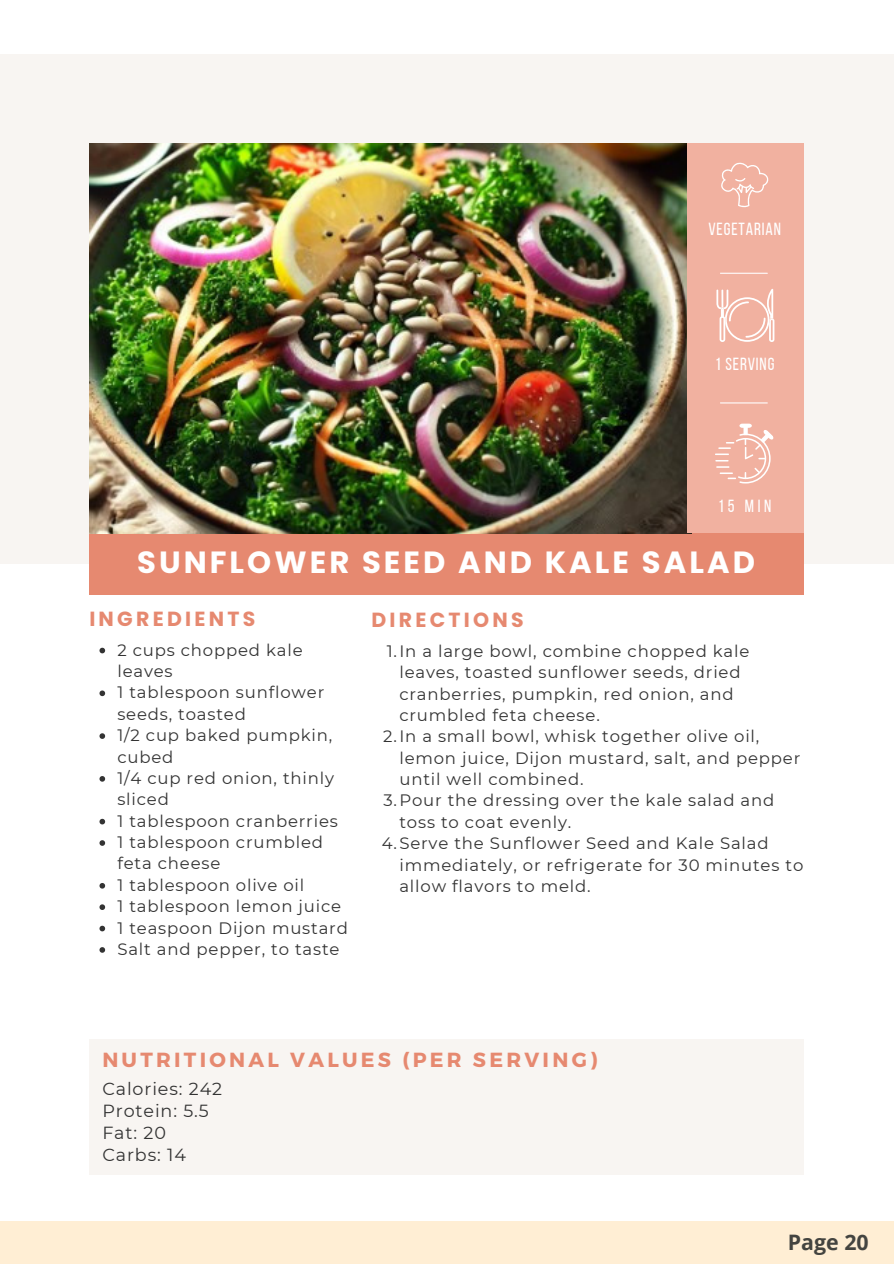
<style>
.page{position:relative;width:894px;height:1264px;background:#fff}
.page>*{position:absolute;margin:0;border:0;box-sizing:border-box;transform-origin:0 0}
.t1{font:700 30.6px "Poppins";letter-spacing:.1em;color:#fff}
.t2{font:700 21.3px "Open Sans";color:#444440}
.t3{font:700 20.4px "Montserrat";letter-spacing:.16em;color:#e68970}
.t4{font:700 20.4px "Poppins";letter-spacing:.16em;color:#e68970}
.t5{font:17.55px "Montserrat";letter-spacing:.05em;color:#333}
.t6{font:17.55px "Bebas Neue";letter-spacing:.05em;color:#fff}
.t7{font:16.5px/21.3px "Montserrat";letter-spacing:.05em;color:#333}
</style>
<div class="page">
<div style="left:0;top:54px;width:893px;height:509px;background:#f8f5f2"></div>
<div style="left:89px;top:529px;width:715px;height:66px;background:#e68970"></div>
<img style="left:89px;top:143px;width:602px;height:390px">
<div style="left:687px;top:143px;width:116px;height:389px;background:#f1b1a0"></div>
<hr style="left:720px;top:273px;width:47px;height:1px;background:#fff">
<hr style="left:720px;top:402px;width:47px;height:1px;background:#fff">
<svg style="left:715px;top:423px;width:58px;height:60px"></svg>
<svg style="left:716px;top:289px;width:58px;height:53px"></svg>
<svg style="left:721px;top:163px;width:47px;height:44px"></svg>
<div style="left:89px;top:1039px;width:715px;height:135px;background:#f8f5f2"></div>
<svg style="left:99px;top:647px;width:6px;height:6px"></svg>
<svg style="left:99px;top:690px;width:6px;height:6px"></svg>
<svg style="left:99px;top:733px;width:6px;height:6px"></svg>
<svg style="left:99px;top:776px;width:6px;height:5px"></svg>
<svg style="left:99px;top:818px;width:6px;height:6px"></svg>
<svg style="left:99px;top:840px;width:6px;height:5px"></svg>
<svg style="left:99px;top:883px;width:6px;height:5px"></svg>
<svg style="left:99px;top:904px;width:6px;height:6px"></svg>
<svg style="left:99px;top:925px;width:6px;height:6px"></svg>
<svg style="left:99px;top:947px;width:6px;height:5px"></svg>
<div style="left:0;top:1220px;width:893px;height:43px;background:#ffeed4"></div>
<h4 class="t6" style="left:708px;top:222px;width:74px">VEGETARIAN</h4>
<p class="t6" style="left:714px;top:357px;width:61px">1 SERVING</p>
<h4 class="t6" style="left:717px;top:498px;width:55px">15 MIN</h4>
<p class="t1" style="left:137px;top:541px;width:619px">SUNFLOWER SEED AND KALE SALAD</p>
<p class="t4" style="left:89px;top:604px;width:167px">INGREDIENTS</p>
<p class="t7" style="left:117px;top:639px;width:187px">2 cups chopped kale leaves</p>
<p class="t7" style="left:117px;top:681px;width:208px">1 tablespoon sunflower seeds, toasted</p>
<p class="t7" style="left:117px;top:724px;width:216px">1/2 cup baked pumpkin, cubed</p>
<p class="t7" style="left:117px;top:767px;width:218px">1/4 cup red onion, thinly sliced</p>
<p class="t7" style="left:117px;top:810px;width:222px">1 tablespoon cranberries</p>
<p class="t7" style="left:117px;top:831px;width:207px">1 tablespoon crumbled feta cheese</p>
<p class="t7" style="left:117px;top:874px;width:188px">1 tablespoon olive oil</p>
<p class="t7" style="left:117px;top:895px;width:225px">1 tablespoon lemon juice</p>
<p class="t7" style="left:117px;top:917px;width:232px">1 teaspoon Dijon mustard</p>
<h2 class="t7" style="left:117px;top:938px;width:223px">Salt and pepper, to taste</h2>
<p class="t4" style="left:371px;top:605px;width:154px">DIRECTIONS</p>
<h4 class="t7" style="left:399px;top:640px;width:351px;text-indent:-13px">1.In a large bowl, combine chopped kale leaves, toasted sunflower seeds, dried cranberries, pumpkin, red onion, and crumbled feta cheese.</h4>
<h1 class="t7" style="left:399px;top:725px;width:402px;text-indent:-16px">2.In a small bowl, whisk together olive oil, lemon juice, Dijon mustard, salt, and pepper until well combined.</h1>
<h2 class="t7" style="left:399px;top:789px;width:376px;text-indent:-16px">3.Pour the dressing over the kale salad and toss to coat evenly.</h2>
<p class="t7" style="left:399px;top:832px;width:405px;text-indent:-18px">4.Serve the Sunflower Seed and Kale Salad immediately, or refrigerate for 30 minutes to allow flavors to meld.</p>
<p class="t3" style="left:102px;top:1046px;width:496px">NUTRITIONAL VALUES (PER SERVING)</p>
<p class="t5" style="left:102px;top:1078px;width:121px">Calories: 242</p>
<p class="t5" style="left:102px;top:1100px;width:108px">Protein: 5.5</p>
<p class="t5" style="left:102px;top:1122px;width:65px">Fat: 20</p>
<h2 class="t5" style="left:102px;top:1143px;width:85px">Carbs: 14</h2>
<p class="t2" style="left:787px;top:1227px;width:82px">Page 20</p>
</div>
